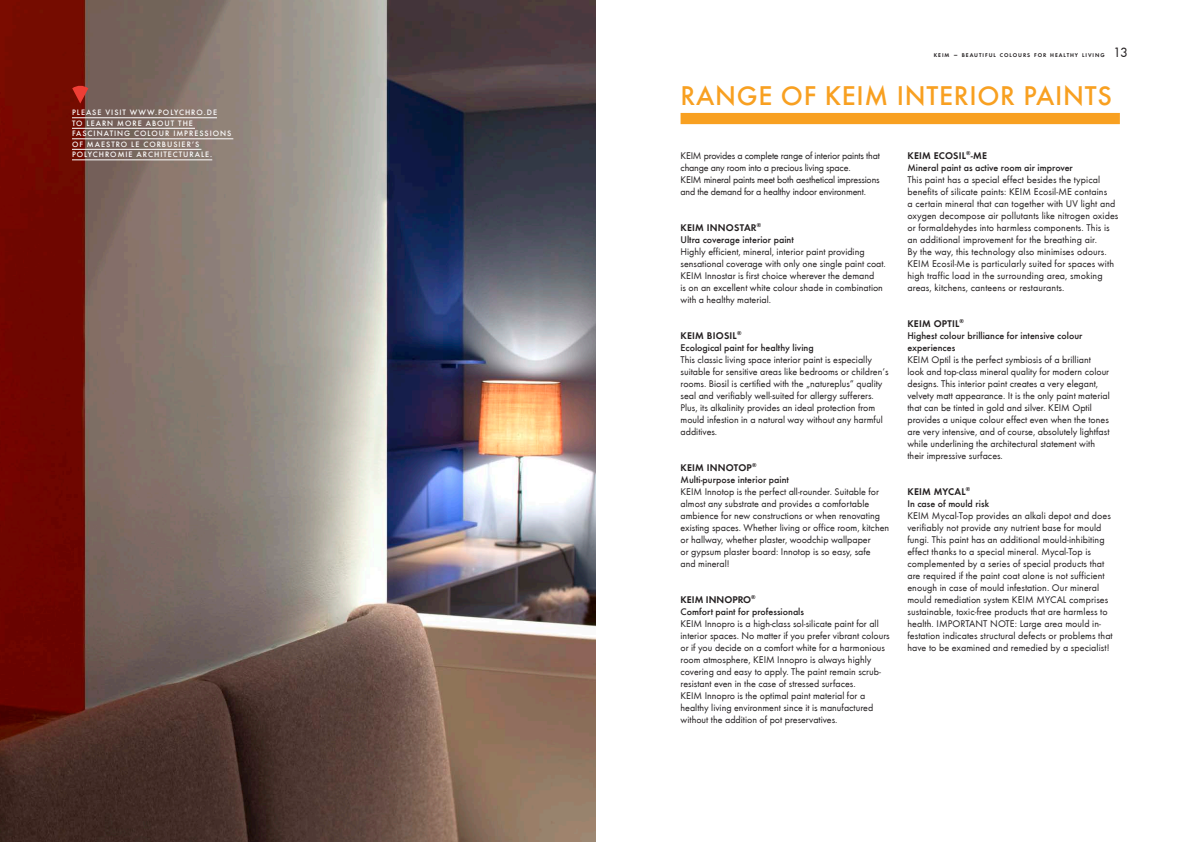
<style>
.page{position:relative;width:1191px;height:842px;background:#fff}
.page>*{position:absolute;margin:0;border:0;box-sizing:border-box;transform-origin:0 0}
.t1{font:500 28px "Futura T";letter-spacing:.025em;color:#f8a021}
.t2{font:14px "Futura T Boo";color:#231f20}
.t3{font:10px/12px "Futura T Boo";color:#231f20}
.t4{font:500 10px/12px "Futura T";color:#231f20}
.t5{font:10px/12px "Futura T Boo";letter-spacing:-.02em;color:#231f20}
.t6{font:10px "Futura T Dem";letter-spacing:.02em;color:#231f20}
.t7{font:10px "Futura T Dem";color:#231f20}
.t8{font:500 8.1px/10.5px "Futura T";letter-spacing:.12em;color:#fff}
.t9{font:5.6px "Futura T Dem";letter-spacing:.17em;color:#231f20}
.s1{font-size:8px}
</style>
<div class="page">
<div style="left:680px;top:113px;width:439px;height:11px;background:#f8a021"></div>
<img style="left:0;top:0;width:595px;height:842px">
<hr style="left:72px;top:117px;width:145px;height:1px;background:#fff">
<hr style="left:72px;top:128px;width:123px;height:1px;background:#fff">
<hr style="left:72px;top:138px;width:161px;height:1px;background:#fff">
<hr style="left:72px;top:149px;width:129px;height:1px;background:#fff">
<hr style="left:72px;top:159px;width:140px;height:1px;background:#fff">
<svg style="left:72px;top:85px;width:16px;height:19px"></svg>
<p class="t8" style="left:72px;top:107px;width:161px">PLEASE VISIT WWW.POLYCHRO.DE<br>TO LEARN MORE ABOUT THE<br>FASCINATING COLOUR IMPRESSIONS<br>OF MAESTRO LE CORBUSIER‘S<br>POLYCHROMIE ARCHITECTURALE.</p>
<p class="t9" style="left:933px;top:52px;width:172px">KEIM <span class="s1">–</span> BEAUTIFUL COLOURS FOR HEALTHY LIVING</p>
<h2 class="t2" style="left:1113px;top:44px;width:16px">13</h2>
<h1 class="t1" style="left:680px;top:79px;width:433px">RANGE OF KEIM INTERIOR PAINTS</h1>
<p class="t5" style="left:680px;top:149px;width:201px">KEIM provides a complete range of interior paints that change any room into a precious living space.<br>KEIM mineral paints meet both aesthetical impressions and the demand for a healthy indoor environment.</p>
<p class="t6" style="left:680px;top:221px;width:82px">KEIM INNOSTAR<sup>®</sup></p>
<p class="t4" style="left:680px;top:233px;width:115px">Ultra coverage interior paint</p>
<p class="t3" style="left:680px;top:245px;width:207px">Highly efficient, mineral, interior paint providing sensational coverage with only one single paint coat.<br>KEIM Innostar is first choice wherever the demand<br>is on an excellent white colour shade in combination with a healthy material.</p>
<p class="t6" style="left:680px;top:329px;width:62px">KEIM BIOSIL<sup>®</sup></p>
<p class="t4" style="left:680px;top:341px;width:135px">Ecological paint for healthy living</p>
<p class="t3" style="left:680px;top:353px;width:209px">This classic living space interior paint is especially suitable for sensitive areas like bedrooms or children‘s rooms. Biosil is certified with the „natureplus“ quality seal and verifiably well-suited for allergy sufferers.<br>Plus, its alkalinity provides an ideal protection from mould infestion in a natural way without any harmful additives.</p>
<p class="t6" style="left:680px;top:461px;width:77px">KEIM INNOTOP<sup>®</sup></p>
<p class="t4" style="left:680px;top:473px;width:110px">Multi-purpose interior paint</p>
<p class="t3" style="left:680px;top:485px;width:210px">KEIM Innotop is the perfect all-rounder. Suitable for almost any substrate and provides a comfortable ambience for new constructions or when renovating existing spaces. Whether living or office room, kitchen or hallway, whether plaster, woodchip wallpaper<br>or gypsum plaster board: Innotop is so easy, safe<br>and mineral!</p>
<p class="t7" style="left:680px;top:593px;width:77px">KEIM INNOPRO<sup>®</sup></p>
<p class="t4" style="left:680px;top:605px;width:125px">Comfort paint for professionals</p>
<p class="t3" style="left:680px;top:617px;width:211px">KEIM Innopro is a high-class sol-silicate paint for all interior spaces. No matter if you prefer vibrant colours or if you decide on a comfort white for a harmonious room atmosphere, KEIM Innopro is always highly covering and easy to apply. The paint remain scrub&shy;resistant even in the case of stressed surfaces.<br>KEIM Innopro is the optimal paint material for a healthy living environment since it is manufactured without the addition of pot preservatives.</p>
<p class="t6" style="left:907px;top:149px;width:81px">KEIM ECOSIL<sup>®</sup>-ME</p>
<p class="t4" style="left:907px;top:161px;width:167px">Mineral paint as active room air improver</p>
<p class="t3" style="left:907px;top:173px;width:212px">This paint has a special effect besides the typical benefits of silicate paints: KEIM Ecosil-ME contains<br>a certain mineral that can together with UV light and oxygen decompose air pollutants like nitrogen oxides or formaldehydes into harmless components. This is an additional improvement for the breathing air.<br>By the way, this technology also minimises odours.<br>KEIM Ecosil-Me is particularly suited for spaces with high traffic load in the surrounding area, smoking areas, kitchens, canteens or restaurants.</p>
<p class="t6" style="left:907px;top:317px;width:58px">KEIM OPTIL<sup>®</sup></p>
<p class="t4" style="left:907px;top:329px;width:176px">Highest colour brilliance for intensive colour experiences</p>
<p class="t3" style="left:907px;top:353px;width:204px">KEIM Optil is the perfect symbiosis of a brilliant look and top-class mineral quality for modern colour designs. This interior paint creates a very elegant, velvety matt appearance. It is the only paint material that can be tinted in gold and silver. KEIM Optil provides a unique colour effect even when the tones are very intensive, and of course, absolutely lightfast while underlining the architectural statement with their impressive surfaces.</p>
<p class="t6" style="left:907px;top:485px;width:64px">KEIM MYCAL<sup>®</sup></p>
<p class="t4" style="left:907px;top:497px;width:83px">In case of mould risk</p>
<p class="t3" style="left:907px;top:509px;width:207px">KEIM Mycal-Top provides an alkali depot and does verifiably not provide any nutrient base for mould fungi. This paint has an additional mould-inhibiting effect thanks to a special mineral. Mycal-Top is complemented by a series of special products that are required if the paint coat alone is not sufficient enough in case of mould infestation. Our mineral mould remediation system KEIM MYCAL comprises sustainable, toxic-free products that are harmless to health. IMPORTANT NOTE: Large area mould in&shy;festation indicates structural defects or problems that have to be examined and remedied by a specialist!</p>
</div>
